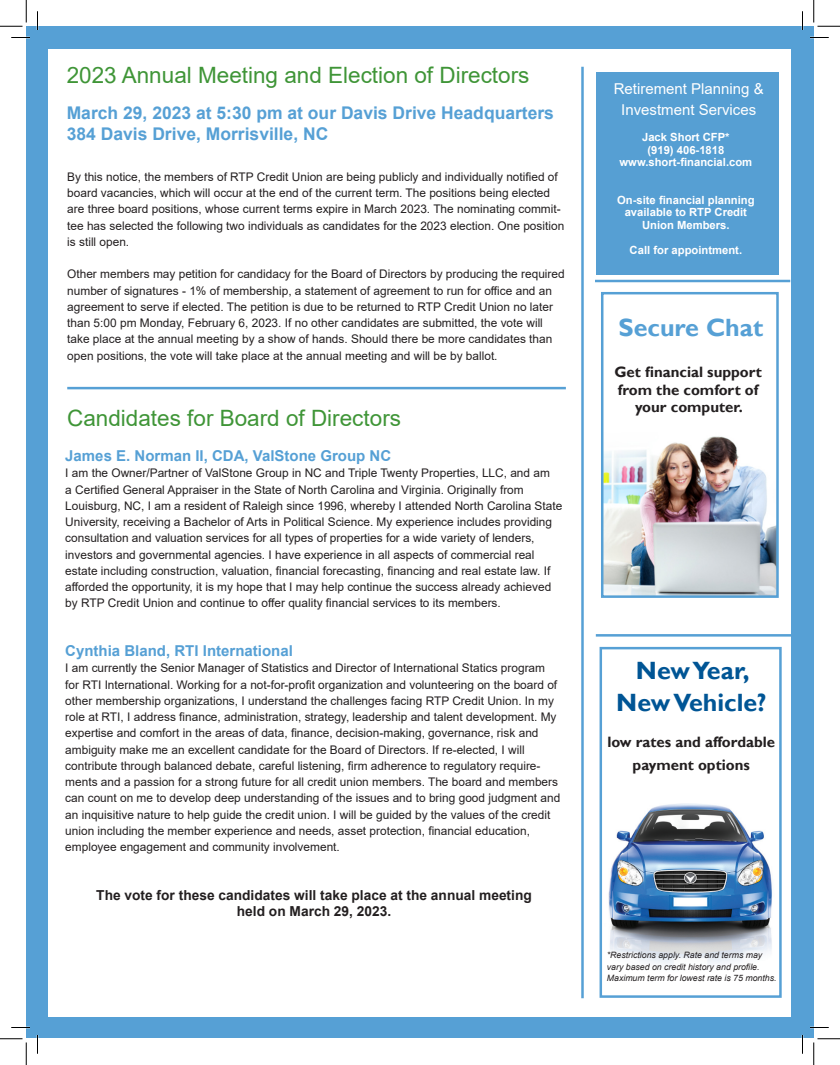
<style>
.page{position:relative;width:840px;height:1065px;background:#fff}
.page>*{position:absolute;margin:0;border:0;box-sizing:border-box;transform-origin:0 0}
.t1{font:700 25px "Gill Sans";color:#005595}
.t2{font:700 25px "Gill Sans";color:#56a0d5}
.t3{font:22.5px "Arial";color:#3f9537}
.Body{font:700 17.5px "Arial";color:#56a0d5}
.t4{font:700 15px/22.5px "Gill Sans";color:#231f20;text-align:center}
.Body-2{font:700 15px "Arial";color:#56a0d5}
.t5{font:15px/21.2px "Arial";color:#fff;text-align:center}
.Body-3{font:700 13.75px "Arial";color:#231f20}
.Body-4{font:11.88px/16.2px "Arial";color:#231f20}
.Body-5{font:700 11.25px/12.5px "Arial";color:#fff;text-align:center}
.Body-6{font:italic 8.75px "Arial";color:#231f20}
</style>
<div class="page">
<div style="left:26px;top:27px;width:788px;height:1011px;background:#56a0d5"></div>
<div style="left:48px;top:49px;width:743px;height:968px;background:#fff"></div>
<hr style="left:581px;top:67px;width:3px;height:931px;background:#56a0d5">
<hr style="left:595px;top:280px;width:195px;height:2px;background:#56a0d5">
<div style="left:596px;top:72px;width:183px;height:203px;background:#569fd3"></div>
<hr style="left:596px;top:634px;width:195px;height:3px;background:#56a0d5">
<hr style="left:67px;top:387px;width:499px;height:2px;background:#56a0d5">
<img style="left:604px;top:436px;width:172px;height:159px">
<div style="left:601px;top:292px;width:178px;height:306px;border:2px solid #56a0d5"></div>
<img style="left:608px;top:803px;width:164px;height:163px">
<div style="left:600px;top:647px;width:182px;height:351px;border:2px solid #56a0d5"></div>
<svg style="left:11px;top:37px;width:19px;height:1px"></svg>
<svg style="left:810px;top:37px;width:19px;height:1px"></svg>
<svg style="left:11px;top:1027px;width:19px;height:1px"></svg>
<svg style="left:810px;top:1027px;width:19px;height:1px"></svg>
<svg style="left:37px;top:11px;width:1px;height:19px"></svg>
<svg style="left:37px;top:1035px;width:1px;height:19px"></svg>
<svg style="left:802px;top:11px;width:1px;height:19px"></svg>
<svg style="left:802px;top:1035px;width:1px;height:19px"></svg>
<svg style="left:0;top:0;width:27px;height:27px"></svg>
<svg style="left:0;top:1039px;width:27px;height:26px"></svg>
<svg style="left:814px;top:0;width:26px;height:27px"></svg>
<svg style="left:814px;top:1039px;width:26px;height:26px"></svg>
<p class="t3" style="left:67px;top:60px;width:464px">2023 Annual Meeting and Election of Directors</p>
<p class="Body" style="left:67px;top:101px;width:489px">March 29, 2023 at 5:30 pm at our Davis Drive Headquarters</p>
<p class="Body" style="left:67px;top:122px;width:263px">384 Davis Drive, Morrisville, NC</p>
<p class="Body-4" style="left:67px;top:168px;width:499px">By this notice, the members of RTP Credit Union are being publicly and individually notified of board vacancies, which will occur at the end of the current term. The positions being elected are three board positions, whose current terms expire in March 2023. The nominating commit&shy;tee has selected the following two individuals as candidates for the 2023 election. One position is still open.</p>
<p class="Body-4" style="left:67px;top:266px;width:499px">Other members may petition for candidacy for the Board of Directors by producing the required number of signatures - 1% of membership, a statement of agreement to run for office and an agreement to serve if elected. The petition is due to be returned to RTP Credit Union no later than 5:00 pm Monday, February 6, 2023. If no other candidates are submitted, the vote will take place at the annual meeting by a show of hands. Should there be more candidates than open positions, the vote will take place at the annual meeting and will be by ballot.</p>
<p class="t3" style="left:67px;top:402px;width:335px">Candidates for Board of Directors</p>
<p class="Body-2" style="left:65px;top:445px;width:327px">James E. Norman II, CDA, ValStone Group NC</p>
<p class="Body-4" style="left:65px;top:465px;width:486px">I am the Owner/Partner of ValStone Group in NC and Triple Twenty Properties, LLC, and am</p>
<p class="Body-4" style="left:65px;top:481px;width:460px">a Certified General Appraiser in the State of North Carolina and Virginia. Originally from</p>
<p class="Body-4" style="left:65px;top:498px;width:499px">Louisburg, NC, I am a resident of Raleigh since 1996, whereby I attended North Carolina State<br>University, receiving a Bachelor of Arts in Political Science. My experience includes providing consultation and valuation services for all types of properties for a wide variety of lenders,</p>
<p class="Body-4" style="left:65px;top:546px;width:471px">investors and governmental agencies. I have experience in all aspects of commercial real</p>
<p class="Body-4" style="left:65px;top:563px;width:487px;text-align:justify">estate including construction, valuation, financial forecasting, financing and real estate law. If afforded the opportunity, it is my hope that I may help continue the success already achieved by RTP Credit Union and continue to offer quality financial services to its members.</p>
<p class="Body-2" style="left:65px;top:640px;width:229px">Cynthia Bland, RTI International</p>
<p class="Body-4" style="left:65px;top:660px;width:493px">I am currently the Senior Manager of Statistics and Director of International Statics program for RTI International. Working for a not-for-profit organization and volunteering on the board of other membership organizations, I understand the challenges facing RTP Credit Union. In my role at RTI, I address finance, administration, strategy, leadership and talent development. My expertise and comfort in the areas of data, finance, decision-making, governance, risk and</p>
<p class="Body-4" style="left:65px;top:741px;width:461px">ambiguity make me an excellent candidate for the Board of Directors. If re-elected, I will</p>
<p class="Body-4" style="left:65px;top:758px;width:497px">contribute through balanced debate, careful listening, firm adherence to regulatory require&shy;ments and a passion for a strong future for all credit union members. The board and members can count on me to develop deep understanding of the issues and to bring good judgment and an inquisitive nature to help guide the credit union. I will be guided by the values of the credit union including the member experience and needs, asset protection, financial education,</p>
<p class="Body-4" style="left:65px;top:839px;width:276px">employee engagement and community involvement.</p>
<p class="Body-3" style="left:96px;top:885px;width:437px">The vote for these candidates will take place at the annual meeting</p>
<p class="Body-3" style="left:237px;top:902px;width:156px">held on March 29, 2023.</p>
<p class="t5" style="left:614px;top:78px;width:152px">Retirement Planning &amp;<br>Investment Services</p>
<p class="Body-5" style="left:642px;top:131px;width:89px">Jack Short CFP*</p>
<p class="Body-5" style="left:647px;top:144px;width:78px">(919) 406-1818</p>
<p class="Body-5" style="left:620px;top:156px;width:134px">www.short-financial.com</p>
<p class="Body-5" style="left:617px;top:194px;width:139px">On-site financial planning available to RTP Credit</p>
<p class="Body-5" style="left:642px;top:219px;width:89px">Union Members.</p>
<p class="Body-5" style="left:630px;top:244px;width:114px">Call for appointment.</p>
<p class="t2" style="left:619px;top:312px;width:146px">Secure Chat</p>
<p class="t4" style="left:614px;top:361px;width:149px">Get financial support</p>
<p class="t4" style="left:618px;top:379px;width:142px">from the comfort of</p>
<p class="t4" style="left:635px;top:396px;width:109px">your computer.</p>
<p class="t1" style="left:636px;top:655px;width:115px">New Year,</p>
<p class="t1" style="left:616px;top:688px;width:152px">New Vehicle?</p>
<p class="t4" style="left:608px;top:731px;width:169px">low rates and affordable payment options</p>
<p class="Body-6" style="left:607px;top:950px;width:157px">*Restrictions apply. Rate and terms may</p>
<p class="Body-6" style="left:607px;top:961px;width:154px">vary based on credit history and profile.</p>
<p class="Body-6" style="left:607px;top:972px;width:171px">Maximum term for lowest rate is 75 months.</p>
</div>
